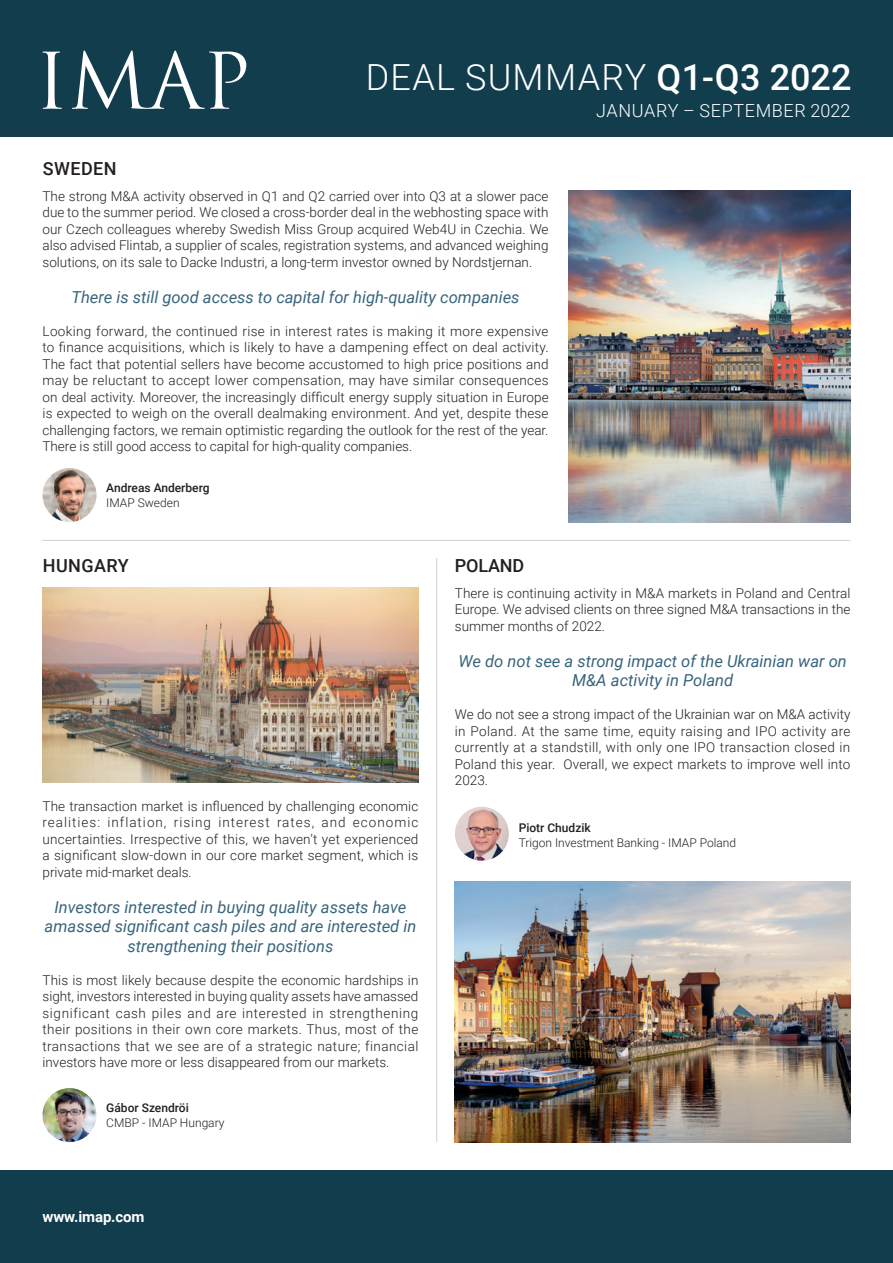
<style>
.page{position:relative;width:893px;height:1263px;background:#fff}
.page>*{position:absolute;margin:0;border:0;box-sizing:border-box;transform-origin:0 0}
.SECCIÓ{font:300 36px "Roboto";letter-spacing:.035em;color:#fff}
.SECCIÓ-2{font:300 18px "Roboto";letter-spacing:.035em;color:#fff}
.t1{font:500 18px "Roboto";letter-spacing:.025em;color:#231f20}
.t2{font:italic 16.5px/19.5px "Roboto";color:#39657c;text-align:center}
.Text_general{font:700 15px "Roboto";letter-spacing:-.01em;color:#fff}
.t3{font:300 13.5px/16.5px "Roboto";color:#231f20;text-align:justify}
.t4{font:300 12px "Roboto";color:#231f20}
.t5{font:500 12px "Roboto";color:#231f20}
.s1{font-weight:500}
</style>
<div class="page">
<div style="left:0;top:1170px;width:893px;height:93px;background:#123d4d"></div>
<div style="left:0;top:0;width:893px;height:136px;background:#123d4d"></div>
<svg style="left:43px;top:52px;width:19px;height:57px"></svg>
<svg style="left:72px;top:50px;width:174px;height:59px"></svg>
<img style="left:43px;top:468px;width:54px;height:54px;border-radius:27px">
<img style="left:568px;top:191px;width:282px;height:331px">
<hr style="left:43px;top:540px;width:807px;height:1px;background:#d1d2d4">
<hr style="left:436px;top:558px;width:1px;height:584px;background:#d1d2d4">
<img style="left:43px;top:587px;width:375px;height:195px">
<img style="left:43px;top:1088px;width:54px;height:54px;border-radius:27px">
<img style="left:455px;top:807px;width:54px;height:54px;border-radius:27px">
<img style="left:455px;top:881px;width:395px;height:261px">
<p class="SECCIÓ" style="left:366px;top:52px;width:487px">DEAL SUMMARY <span class="s1">Q1-Q3 2022</span></p>
<p class="SECCIÓ-2" style="left:596px;top:98px;width:256px">JANUARY – SEPTEMBER 2022</p>
<p class="t1" style="left:43px;top:156px;width:75px">SWEDEN</p>
<p class="t3" style="left:43px;top:187px;width:508px">The strong M&amp;A activity observed in Q1 and Q2 carried over into Q3 at a slower pace due to the summer period. We closed a cross-border deal in the webhosting space with our Czech colleagues whereby Swedish Miss Group acquired Web4U in Czechia. We also advised Flintab, a supplier of scales, registration systems, and advanced weighing solutions, on its sale to Dacke Industri, a long-term investor owned by Nordstjernan.</p>
<p class="t2" style="left:71px;top:287px;width:450px">There is still good access to capital for high-quality companies</p>
<p class="t3" style="left:43px;top:322px;width:508px">Looking forward, the continued rise in interest rates is making it more expensive to finance acquisitions, which is likely to have a dampening effect on deal activity.<br>The fact that potential sellers have become accustomed to high price positions and may be reluctant to accept lower compensation, may have similar consequences on deal activity. Moreover, the increasingly difficult energy supply situation in Europe is expected to weigh on the overall dealmaking environment. And yet, despite these challenging factors, we remain optimistic regarding the outlook for the rest of the year.<br>There is still good access to capital for high-quality companies.</p>
<p class="t5" style="left:106px;top:479px;width:105px">Andreas Anderberg</p>
<p class="t4" style="left:106px;top:494px;width:75px">IMAP Sweden</p>
<p class="t1" style="left:43px;top:553px;width:88px">HUNGARY</p>
<p class="t3" style="left:43px;top:797px;width:377px">The transaction market is influenced by challenging economic realities: inflation, rising interest rates, and economic uncertainties. Irrespective of this, we haven’t yet experienced a significant slow-down in our core market segment, which is private mid-market deals.</p>
<p class="t2" style="left:45px;top:896px;width:373px">Investors interested in buying quality assets have amassed significant cash piles and are interested in strengthening their positions</p>
<p class="t3" style="left:43px;top:971px;width:377px">This is most likely because despite the economic hardships in sight, investors interested in buying quality assets have amassed significant cash piles and are interested in strengthening their positions in their own core markets. Thus, most of the transactions that we see are of a strategic nature; financial investors have more or less disappeared from our markets.</p>
<p class="t5" style="left:106px;top:1099px;width:84px">Gábor Szendröi</p>
<p class="t4" style="left:106px;top:1114px;width:120px">CMBP - IMAP Hungary</p>
<p class="Text_general" style="left:43px;top:1206px;width:103px">www.imap.com</p>
<p class="t1" style="left:455px;top:553px;width:71px">POLAND</p>
<p class="t3" style="left:455px;top:584px;width:397px">There is continuing activity in M&amp;A markets in Poland and Central Europe. We advised clients on three signed M&amp;A transactions in the summer months of 2022.</p>
<p class="t2" style="left:459px;top:650px;width:390px">We do not see a strong impact of the Ukrainian war on<br>M&amp;A activity in Poland</p>
<p class="t3" style="left:455px;top:706px;width:397px">We do not see a strong impact of the Ukrainian war on M&amp;A activity in Poland. At the same time, equity raising and IPO activity are currently at a standstill, with only one IPO transaction closed in Poland this year. Overall, we expect markets to improve well into 2023.</p>
<p class="t5" style="left:519px;top:820px;width:74px">Piotr Chudzik</p>
<p class="t4" style="left:519px;top:835px;width:219px">Trigon Investment Banking - IMAP Poland</p>
</div>
